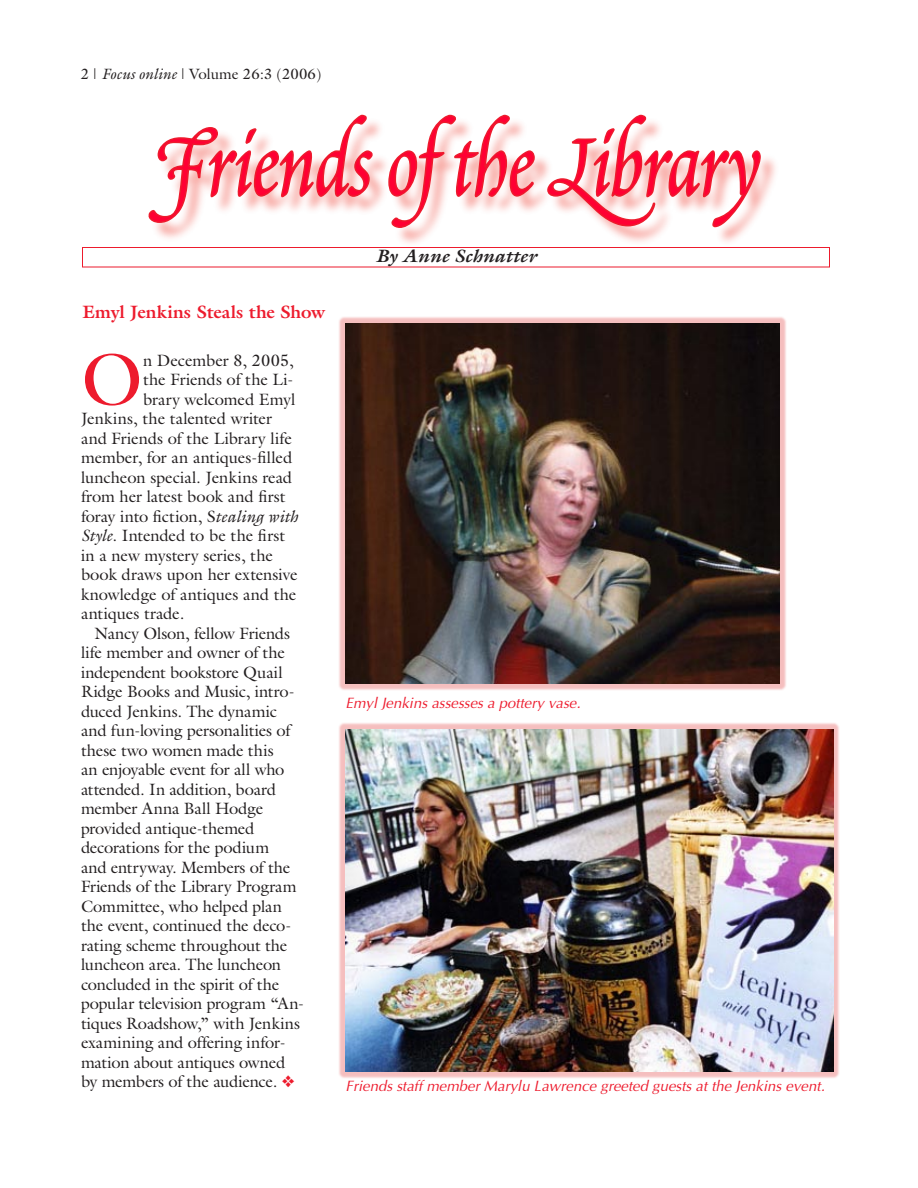
<style>
.page{position:relative;width:918px;height:1188px;background:#fff}
.page>*{position:absolute;margin:0;border:0;box-sizing:border-box;transform-origin:0 0}
.t1{font:73.8px "Galliard";color:#ed1b2d}
.t2{font:700 18px "Galliard";color:#ed1b2d}
.t3{font:italic 700 18px "Galliard";color:#231f20;scale:1.1 1}
.t4{font:16.5px "Galliard";letter-spacing:-.01em;color:#231f20}
.t5{font:16.5px "Galliard";letter-spacing:.01em;color:#231f20}
.t6{font:italic 15px "Optima";color:#ed1b2d}
.t7{font:15px "Galliard";color:#231f20}
.s1{font-style:italic}
.s2{color:#ed1b2d}
</style>
<div class="page">
<div style="left:338px;top:315px;width:449px;height:376px;background:#df2727;opacity:.3"></div>
<img style="left:346px;top:323px;width:434px;height:360px">
<div style="left:338px;top:721px;width:503px;height:358px;background:#df2727;opacity:.3"></div>
<img style="left:346px;top:729px;width:487px;height:342px">
<div style="left:150px;top:116px;width:631px;height:132px;background:#ee3224;opacity:.44"></div>
<svg style="left:148px;top:114px;width:614px;height:115px"></svg>
<p class="t7" style="left:93px;top:65px;width:230px">| <span class="s1">Focus online</span> | Volume 26:3 (2006)</p>
<p class="t2" style="left:83px;top:300px;width:244px">Emyl Jenkins Steals the Show</p>
<h1 class="t1" style="left:81px;top:333px;width:64px">O</h1>
<p class="t4" style="left:143px;top:350px;width:152px">n December 8, 2005,</p>
<p class="t4" style="left:143px;top:369px;width:152px">the Friends of the Li-</p>
<p class="t4" style="left:143px;top:389px;width:154px">brary welcomed Emyl</p>
<p class="t4" style="left:81px;top:408px;width:193px">Jenkins, the talented writer</p>
<p class="t4" style="left:81px;top:428px;width:213px">and Friends of the Library life</p>
<p class="t4" style="left:81px;top:447px;width:213px">member, for an antiques-filled</p>
<p class="t4" style="left:81px;top:467px;width:213px">luncheon special. Jenkins read</p>
<p class="t4" style="left:81px;top:486px;width:206px">from her latest book and first</p>
<p class="t4" style="left:81px;top:506px;width:218px">foray into fiction, S<span class="s1">tealing with</span></p>
<p class="t4" style="left:81px;top:525px;width:206px"><span class="s1">Style</span>. Intended to be the first</p>
<p class="t4" style="left:81px;top:545px;width:194px">in a new mystery series, the</p>
<p class="t4" style="left:81px;top:564px;width:218px">book draws upon her extensive</p>
<p class="t4" style="left:81px;top:584px;width:217px">knowledge of antiques and the</p>
<p class="t4" style="left:81px;top:603px;width:105px">antiques trade.</p>
<p class="t4" style="left:94px;top:623px;width:197px">Nancy Olson, fellow Friends</p>
<p class="t4" style="left:81px;top:642px;width:206px">life member and owner of the</p>
<p class="t4" style="left:81px;top:662px;width:203px">independent bookstore Quail</p>
<p class="t4" style="left:81px;top:681px;width:215px">Ridge Books and Music, intro-</p>
<p class="t4" style="left:81px;top:701px;width:197px">duced Jenkins. The dynamic</p>
<p class="t4" style="left:81px;top:720px;width:211px">and fun-loving personalities of</p>
<p class="t4" style="left:81px;top:740px;width:194px">these two women made this</p>
<p class="t4" style="left:81px;top:759px;width:205px">an enjoyable event for all who</p>
<p class="t4" style="left:81px;top:779px;width:197px">attended. In addition, board</p>
<p class="t4" style="left:81px;top:798px;width:184px">member Anna Ball Hodge</p>
<p class="t4" style="left:81px;top:818px;width:175px">provided antique-themed</p>
<p class="t4" style="left:81px;top:837px;width:190px">decorations for the podium</p>
<p class="t4" style="left:81px;top:857px;width:211px">and entryway. Members of the</p>
<p class="t4" style="left:81px;top:876px;width:217px">Friends of the Library Program</p>
<p class="t4" style="left:81px;top:896px;width:202px">Committee, who helped plan</p>
<p class="t4" style="left:81px;top:915px;width:212px">the event, continued the deco-</p>
<p class="t4" style="left:81px;top:935px;width:208px">rating scheme throughout the</p>
<p class="t4" style="left:81px;top:954px;width:202px">luncheon area. The luncheon</p>
<p class="t4" style="left:81px;top:974px;width:200px">concluded in the spirit of the</p>
<p class="t4" style="left:81px;top:993px;width:225px">popular television program “An-</p>
<p class="t4" style="left:81px;top:1013px;width:221px">tiques Roadshow,” with Jenkins</p>
<p class="t5" style="left:81px;top:1032px;width:206px">examining and offering infor-</p>
<p class="t4" style="left:81px;top:1052px;width:206px">mation about antiques owned</p>
<p class="t4" style="left:81px;top:1071px;width:215px">by members of the audience. <span class="s2">❖</span></p>
<p class="t3" style="left:375px;top:244px;width:148px">By Anne Schnatter</p>
<p class="t6" style="left:346px;top:694px;width:237px">Emyl Jenkins assesses a pottery vase.</p>
<p class="t6" style="left:346px;top:1077px;width:481px">Friends staff member Marylu Lawrence greeted guests at the Jenkins event.</p>
</div>
